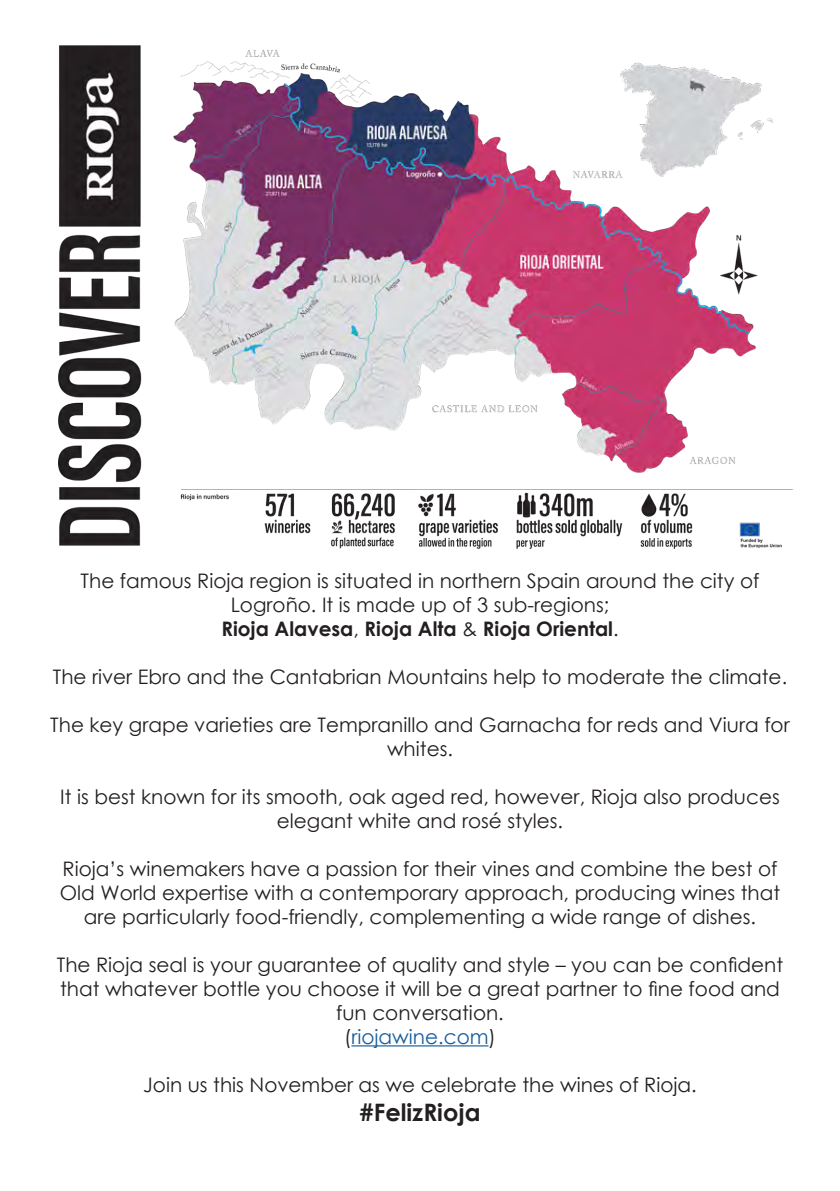
<style>
.page{position:relative;width:840px;height:1191px;background:#fff}
.page>*{position:absolute;margin:0;border:0;box-sizing:border-box;transform-origin:0 0}
.Wine{font:700 24px "Century Gothic";color:#231f20}
.Wine-2{font:20px/24px "Century Gothic";color:#231f20;text-align:center}
.Wine-3{font:700 20px "Century Gothic";color:#231f20}
.Wine-4{font:20px "Century Gothic";color:#175d9e}
.s1{font-weight:400}
.s2{color:#231f20}
</style>
<div class="page">
<hr style="left:351px;top:1045px;width:137px;height:1px;background:#175d9e">
<img style="left:58px;top:46px;width:735px;height:503px">
<p class="Wine-2" style="left:81px;top:568px;width:680px">The famous Rioja region is situated in northern Spain around the city of<br>Logroño. It is made up of 3 sub-regions;</p>
<p class="Wine-3" style="left:221px;top:613px;width:398px">Rioja Alavesa<span class="s1">,</span> Rioja Alta <span class="s1">&amp;</span> Rioja Oriental<span class="s1">.</span></p>
<p class="Wine-2" style="left:53px;top:664px;width:735px">The river Ebro and the Cantabrian Mountains help to moderate the climate.</p>
<p class="Wine-2" style="left:50px;top:712px;width:740px">The key grape varieties are Tempranillo and Garnacha for reds and Viura for whites.</p>
<p class="Wine-2" style="left:60px;top:784px;width:720px">It is best known for its smooth, oak aged red, however, Rioja also produces elegant white and rosé styles.</p>
<p class="Wine-2" style="left:60px;top:856px;width:721px">Rioja’s winemakers have a passion for their vines and combine the best of<br>Old World expertise with a contemporary approach, producing wines that are particularly food-friendly, complementing a wide range of dishes.</p>
<p class="Wine-2" style="left:57px;top:952px;width:727px">The Rioja seal is your guarantee of quality and style – you can be confident that whatever bottle you choose it will be a great partner to fine food and fun conversation.</p>
<p class="Wine-4" style="left:344px;top:1022px;width:153px"><span class="s2">(</span>riojawine.com<span class="s2">)</span></p>
<p class="Wine-2" style="left:143px;top:1072px;width:554px">Join us this November as we celebrate the wines of Rioja.</p>
<p class="Wine" style="left:359px;top:1093px;width:122px">#FelizRioja</p>
</div>
